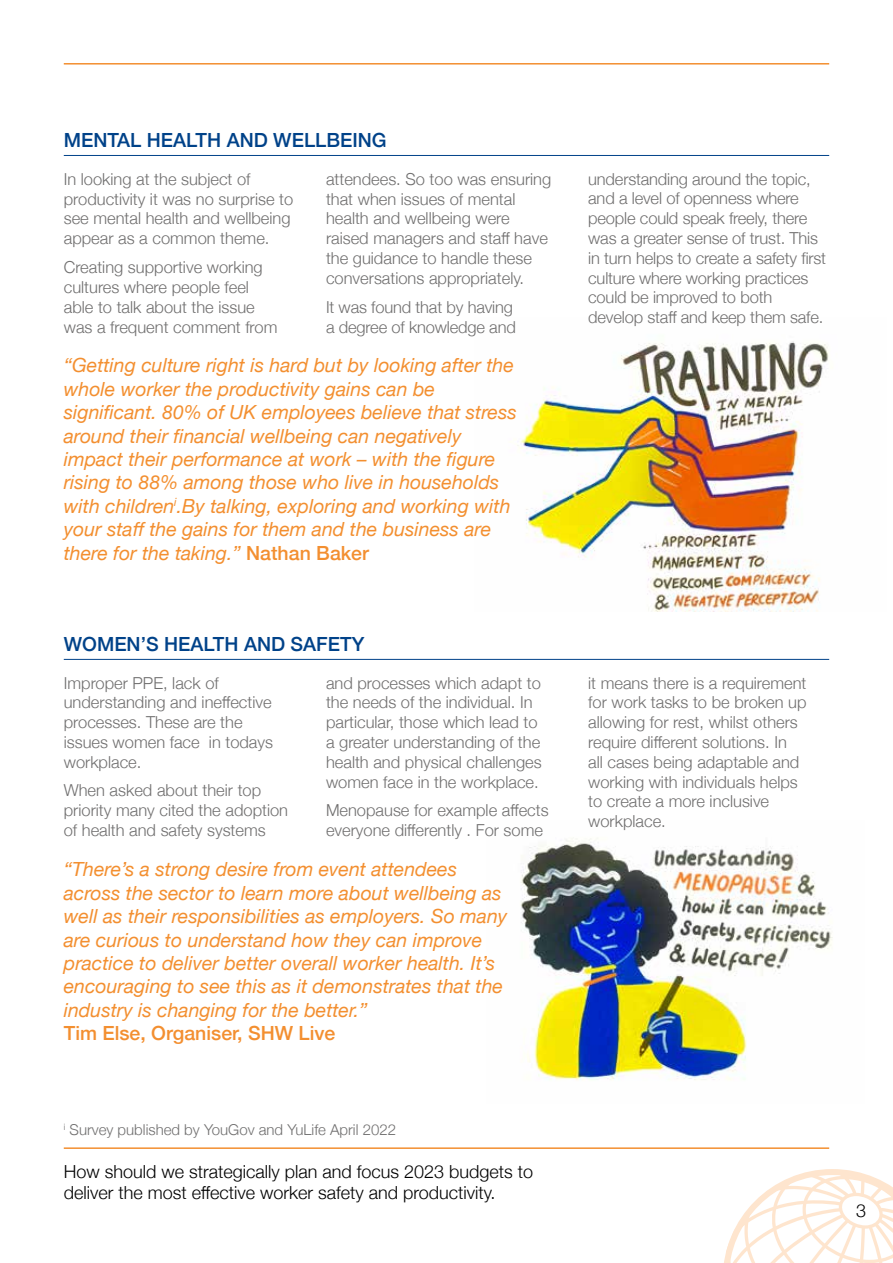
<style>
.page{position:relative;width:893px;height:1263px;background:#fff}
.page>*{position:absolute;margin:0;border:0;box-sizing:border-box;transform-origin:0 0}
.t1{font:italic 19.5px/23.4px "Helvetica Neue";color:#f38f30}
.t2{font:500 19.5px "Helvetica Neue";color:#004289}
.t3{font:500 19.5px "Helvetica Neue";color:#f38f30}
.t4{font:300 18px/21.6px "Helvetica Neue";color:#000}
.t5{font:300 16.5px/19.8px "Helvetica Neue";color:#706f6f}
.t6{font:300 15px "Helvetica Neue";color:#706f6f}
.s1{font-weight:500;font-style:normal}
</style>
<div class="page">
<hr style="left:64px;top:1147px;width:765px;height:2px;background:#f38f30">
<hr style="left:64px;top:63px;width:765px;height:2px;background:#f38f30">
<svg style="left:724px;top:1169px;width:169px;height:94px"></svg>
<img style="left:520px;top:838px;width:313px;height:242px">
<hr style="left:64px;top:659px;width:765px;height:1px;background:#004289">
<img style="left:517px;top:341px;width:312px;height:270px">
<hr style="left:64px;top:155px;width:765px;height:1px;background:#004289">
<p class="t2" style="left:64px;top:124px;width:324px">MENTAL HEALTH AND WELLBEING</p>
<p class="t5" style="left:64px;top:168px;width:231px">In looking at the subject of productivity it was no surprise to see mental health and wellbeing appear as a common theme.</p>
<p class="t5" style="left:64px;top:256px;width:215px">Creating supportive working cultures where people feel able to talk about the issue was a frequent comment from</p>
<p class="t5" style="left:326px;top:168px;width:227px">attendees. So too was ensuring that when issues of mental health and wellbeing were raised managers and staff have the guidance to handle these conversations appropriately.</p>
<p class="t5" style="left:326px;top:296px;width:191px">It was found that by having a degree of knowledge and</p>
<p class="t1" style="left:64px;top:355px;width:455px">“Getting culture right is hard but by looking after the whole worker the productivity gains can be significant. 80% of UK employees believe that stress around their financial wellbeing can negatively impact their performance at work – with the figure rising to 88% among those who live in households with children<sup>i</sup>.By talking, exploring and working with your staff the gains for them and the business are there for the taking.” <span class="s1">Nathan Baker</span></p>
<p class="t2" style="left:64px;top:628px;width:302px">WOMEN’S HEALTH AND SAFETY</p>
<p class="t5" style="left:64px;top:671px;width:211px">Improper PPE, lack of understanding and ineffective processes. These are the issues women face in todays workplace.</p>
<p class="t5" style="left:64px;top:779px;width:226px">When asked about their top priority many cited the adoption of health and safety systems</p>
<p class="t5" style="left:326px;top:671px;width:217px">and processes which adapt to the needs of the individual. In particular, those which lead to a greater understanding of the health and physical challenges women face in the workplace.</p>
<p class="t5" style="left:326px;top:799px;width:224px">Menopause for example affects everyone differently . For some</p>
<p class="t1" style="left:64px;top:859px;width:445px">“There’s a strong desire from event attendees across the sector to learn more about wellbeing as well as their responsibilities as employers. So many are curious to understand how they can improve practice to deliver better overall worker health. It’s encouraging to see this as it demonstrates that the industry is changing for the better.”</p>
<p class="t3" style="left:64px;top:1017px;width:273px">Tim Else, Organiser, SHW Live</p>
<p class="t6" style="left:64px;top:1118px;width:334px"><sup>i</sup> Survey published by YouGov and YuLife April 2022</p>
<p class="t4" style="left:64px;top:1159px;width:471px">How should we strategically plan and focus 2023 budgets to deliver the most effective worker safety and productivity.</p>
<p class="t5" style="left:588px;top:168px;width:239px">understanding around the topic, and a level of openness where people could speak freely, there was a greater sense of trust. This in turn helps to create a safety first culture where working practices could be improved to both develop staff and keep them safe.</p>
<p class="t5" style="left:588px;top:671px;width:220px">it means there is a requirement for work tasks to be broken up allowing for rest, whilst others require different solutions. In<br>all cases being adaptable and working with individuals helps to create a more inclusive workplace.</p>
<p class="t4" style="left:856px;top:1198px;width:12px">3</p>
</div>
